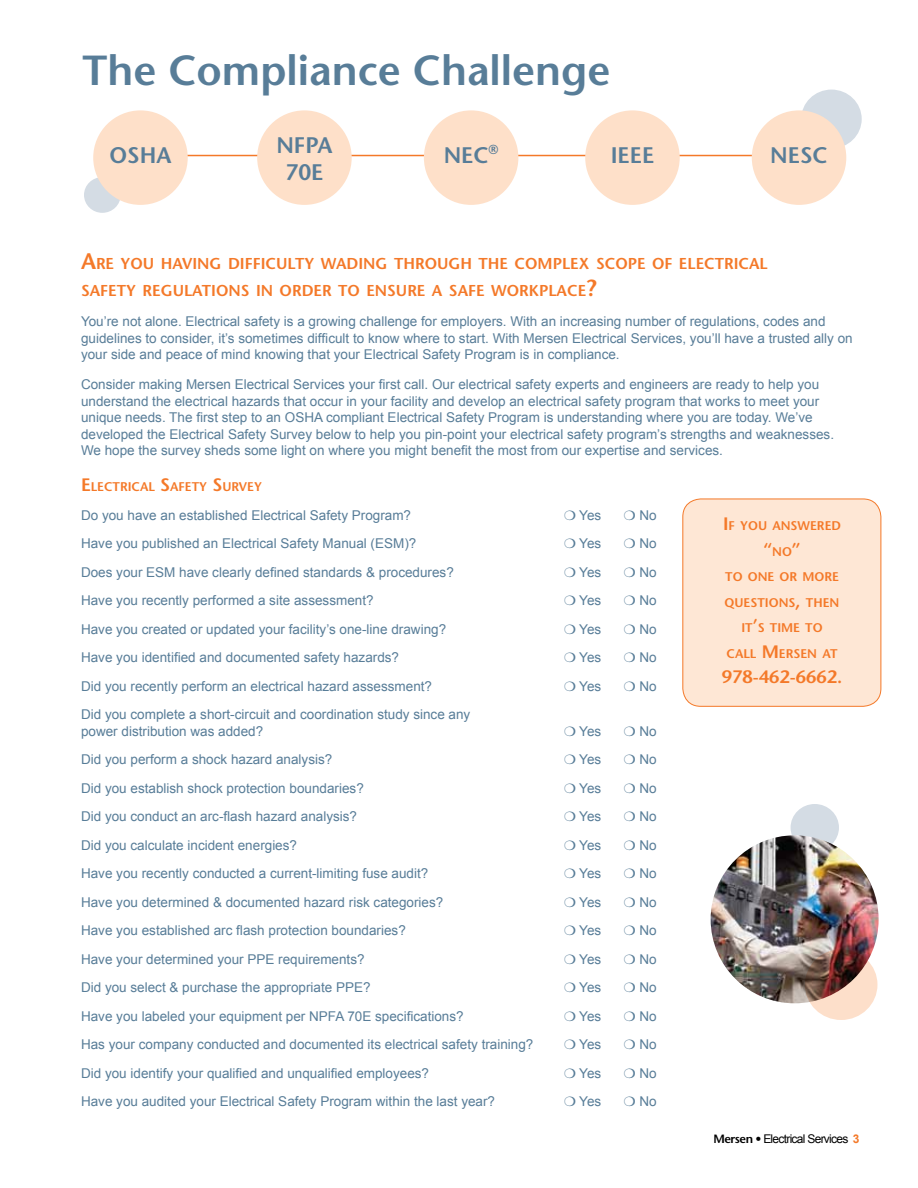
<style>
.page{position:relative;width:918px;height:1188px;background:#fff}
.page>*{position:absolute;margin:0;border:0;box-sizing:border-box;transform-origin:0 0}
.t1{font:600 42px "Stone Sans Std";color:#587d98}
.t2{font:600 22.5px/27px "Stone Sans Std";color:#587d98;text-align:center}
.t3{font:600 18px "Stone Sans Std";color:#f47929}
.t4{font:600 15.75px/27px "Stone Sans Std";color:#f47929}
.t5{font:13.5px/16.5px "Arial";color:#587d98}
.t6{font:600 13.05px "Stone Sans Std";color:#587d98}
.t7{font:600 12.6px/25.5px "Stone Sans Std";color:#f47929;text-align:center}
.t8{font:12px "Arial";letter-spacing:-.06em;color:#000}
.s1{font-size:22.5px}
.s2{font-size:18px}
.s3{font-size:12.6px}
.s4{font-family:"Stone Sans Std";font-weight:600}
.s5{font-weight:700;color:#f47929}
</style>
<div class="page">
<div style="left:683px;top:499px;width:198px;height:207px;background:#fee7d5;border-radius:18px"></div>
<div style="left:682px;top:499px;width:199px;height:208px;border:1px solid #f47929;border-radius:18px"></div>
<div style="left:84px;top:177px;width:37px;height:36px;background:#d4dce4;border-radius:50%"></div>
<div style="left:801px;top:90px;width:61px;height:58px;background:#d4dce4;border-radius:50%"></div>
<hr style="left:179px;top:155px;width:590px;height:1px;background:#f47929">
<div style="left:93px;top:110px;width:95px;height:95px;background:#fee0c9;border-radius:50%"></div>
<div style="left:257px;top:110px;width:95px;height:95px;background:#fee0c9;border-radius:50%"></div>
<div style="left:424px;top:110px;width:94px;height:95px;background:#fee0c9;border-radius:50%"></div>
<div style="left:585px;top:110px;width:95px;height:95px;background:#fee0c9;border-radius:50%"></div>
<div style="left:752px;top:110px;width:94px;height:95px;background:#fee0c9;border-radius:50%"></div>
<div style="left:791px;top:804px;width:48px;height:47px;background:#d4dce4;border-radius:50%"></div>
<img style="left:711px;top:835px;width:168px;height:168px;border-radius:84px">
<svg style="left:805px;top:949px;width:72px;height:71px;background:#ab8779"></svg>
<h1 class="t1" style="left:82px;top:45px;width:529px">The Compliance Challenge</h1>
<h2 class="t2" style="left:110px;top:142px;width:63px">OSHA</h2>
<h2 class="t2" style="left:276px;top:132px;width:58px">NFPA<br>70E</h2>
<h2 class="t2" style="left:444px;top:142px;width:16px">NEC</h2>
<p class="t6" style="left:489px;top:142px;width:11px">®</p>
<h2 class="t2" style="left:611px;top:142px;width:12px">IEEE</h2>
<h2 class="t2" style="left:770px;top:142px;width:57px">NESC</h2>
<p class="t4" style="left:81px;top:250px;width:688px"><span class="s1">A</span>RE YOU HAVING DIFFICULTY WADING THROUGH THE COMPLEX SCOPE OF ELECTRICAL<br>SAFETY REGULATIONS IN ORDER TO ENSURE A SAFE WORKPLACE<span class="s1">?</span></p>
<p class="t5" style="left:81px;top:313px;width:773px">You’re not alone. Electrical safety is a growing challenge for employers. With an increasing number of regulations, codes and guidelines to consider, it’s sometimes difficult to know where to start. With Mersen Electrical Services, you’ll have a trusted ally on your side and peace of mind knowing that your Electrical Safety Program is in compliance.</p>
<p class="t5" style="left:81px;top:376px;width:755px">Consider making Mersen Electrical Services your first call. Our electrical safety experts and engineers are ready to help you understand the electrical hazards that occur in your facility and develop an electrical safety program that works to meet your unique needs. The first step to an OSHA compliant Electrical Safety Program is understanding where you are today. We’ve developed the Electrical Safety Survey below to help you pin-point your electrical safety program’s strengths and weaknesses.<br>We hope the survey sheds some light on where you might benefit the most from our expertise and services.</p>
<p class="t7" style="left:81px;top:474px;width:183px"><span class="s2">E</span> LECTRICAL <span class="s2">S</span>AFETY <span class="s2">S</span>URVEY</p>
<p class="t5" style="left:81px;top:507px;width:332px">Do you have an established Electrical Safety Program?</p>
<p class="t5" style="left:564px;top:507px;width:39px">❍ Yes</p>
<p class="t5" style="left:624px;top:507px;width:34px">❍ No</p>
<p class="t5" style="left:81px;top:535px;width:337px">Have you published an Electrical Safety Manual (ESM)?</p>
<p class="t5" style="left:564px;top:535px;width:39px">❍ Yes</p>
<p class="t5" style="left:624px;top:535px;width:34px">❍ No</p>
<p class="t5" style="left:81px;top:564px;width:374px">Does your ESM have clearly defined standards &amp; procedures?</p>
<p class="t5" style="left:564px;top:564px;width:39px">❍ Yes</p>
<p class="t5" style="left:624px;top:564px;width:34px">❍ No</p>
<p class="t5" style="left:81px;top:592px;width:294px">Have you recently performed a site assessment?</p>
<p class="t5" style="left:564px;top:592px;width:39px">❍ Yes</p>
<p class="t5" style="left:624px;top:592px;width:34px">❍ No</p>
<p class="t5" style="left:81px;top:621px;width:367px">Have you created or updated your facility’s one-line drawing?</p>
<p class="t5" style="left:564px;top:621px;width:39px">❍ Yes</p>
<p class="t5" style="left:624px;top:621px;width:34px">❍ No</p>
<p class="t5" style="left:81px;top:649px;width:320px">Have you identified and documented safety hazards?</p>
<p class="t5" style="left:564px;top:649px;width:39px">❍ Yes</p>
<p class="t5" style="left:624px;top:649px;width:34px">❍ No</p>
<p class="t5" style="left:81px;top:678px;width:353px">Did you recently perform an electrical hazard assessment?</p>
<p class="t5" style="left:564px;top:678px;width:39px">❍ Yes</p>
<p class="t5" style="left:624px;top:678px;width:34px">❍ No</p>
<p class="t5" style="left:81px;top:706px;width:391px">Did you complete a short-circuit and coordination study since any power distribution was added?</p>
<p class="t7" style="left:723px;top:513px;width:119px"><span class="s2">I</span> F YOU ANSWERED</p>
<h3 class="t3" style="left:763px;top:539px;width:39px">“<span class="s3">NO</span>”</h3>
<p class="t7" style="left:725px;top:564px;width:116px">TO ONE OR MORE<br>QUESTIONS<span class="s2">,</span> THEN<br>IT<span class="s2">’</span>S TIME TO<br>CALL <span class="s2">M</span> ERSEN AT</p>
<h3 class="t3" style="left:722px;top:666px;width:122px">978-462-6662.</h3>
<p class="t5" style="left:564px;top:723px;width:39px">❍ Yes</p>
<p class="t5" style="left:624px;top:723px;width:34px">❍ No</p>
<p class="t5" style="left:81px;top:751px;width:253px">Did you perform a shock hazard analysis?</p>
<p class="t5" style="left:564px;top:751px;width:39px">❍ Yes</p>
<p class="t5" style="left:624px;top:751px;width:34px">❍ No</p>
<p class="t5" style="left:81px;top:780px;width:284px">Did you establish shock protection boundaries?</p>
<p class="t5" style="left:564px;top:780px;width:39px">❍ Yes</p>
<p class="t5" style="left:624px;top:780px;width:34px">❍ No</p>
<p class="t5" style="left:81px;top:808px;width:278px">Did you conduct an arc-flash hazard analysis?</p>
<p class="t5" style="left:564px;top:808px;width:39px">❍ Yes</p>
<p class="t5" style="left:624px;top:808px;width:34px">❍ No</p>
<p class="t5" style="left:81px;top:837px;width:218px">Did you calculate incident energies?</p>
<p class="t5" style="left:564px;top:837px;width:39px">❍ Yes</p>
<p class="t5" style="left:624px;top:837px;width:34px">❍ No</p>
<p class="t5" style="left:81px;top:865px;width:349px">Have you recently conducted a current-limiting fuse audit?</p>
<p class="t5" style="left:564px;top:865px;width:39px">❍ Yes</p>
<p class="t5" style="left:624px;top:865px;width:34px">❍ No</p>
<p class="t5" style="left:81px;top:894px;width:364px">Have you determined &amp; documented hazard risk categories?</p>
<p class="t5" style="left:564px;top:894px;width:39px">❍ Yes</p>
<p class="t5" style="left:624px;top:894px;width:34px">❍ No</p>
<p class="t5" style="left:81px;top:922px;width:326px">Have you established arc flash protection boundaries?</p>
<p class="t5" style="left:564px;top:922px;width:39px">❍ Yes</p>
<p class="t5" style="left:624px;top:922px;width:34px">❍ No</p>
<p class="t5" style="left:81px;top:951px;width:285px">Have your determined your PPE requirements?</p>
<p class="t5" style="left:564px;top:951px;width:39px">❍ Yes</p>
<p class="t5" style="left:624px;top:951px;width:34px">❍ No</p>
<p class="t5" style="left:81px;top:979px;width:291px">Did you select &amp; purchase the appropriate PPE?</p>
<p class="t5" style="left:564px;top:979px;width:39px">❍ Yes</p>
<p class="t5" style="left:624px;top:979px;width:34px">❍ No</p>
<p class="t5" style="left:81px;top:1008px;width:384px">Have you labeled your equipment per NPFA 70E specifications?</p>
<p class="t5" style="left:564px;top:1008px;width:39px">❍ Yes</p>
<p class="t5" style="left:624px;top:1008px;width:34px">❍ No</p>
<p class="t5" style="left:81px;top:1036px;width:454px">Has your company conducted and documented its electrical safety training?</p>
<p class="t5" style="left:564px;top:1036px;width:39px">❍ Yes</p>
<p class="t5" style="left:624px;top:1036px;width:34px">❍ No</p>
<p class="t5" style="left:81px;top:1065px;width:350px">Did you identify your qualified and unqualified employees?</p>
<p class="t5" style="left:564px;top:1065px;width:39px">❍ Yes</p>
<p class="t5" style="left:624px;top:1065px;width:34px">❍ No</p>
<p class="t5" style="left:81px;top:1093px;width:416px">Have you audited your Electrical Safety Program within the last year?</p>
<p class="t5" style="left:564px;top:1093px;width:39px">❍ Yes</p>
<p class="t5" style="left:624px;top:1093px;width:34px">❍ No</p>
<p class="t8" style="left:714px;top:1131px;width:148px"><span class="s4">Mersen •</span> Electrical Services <span class="s5">3</span></p>
</div>
